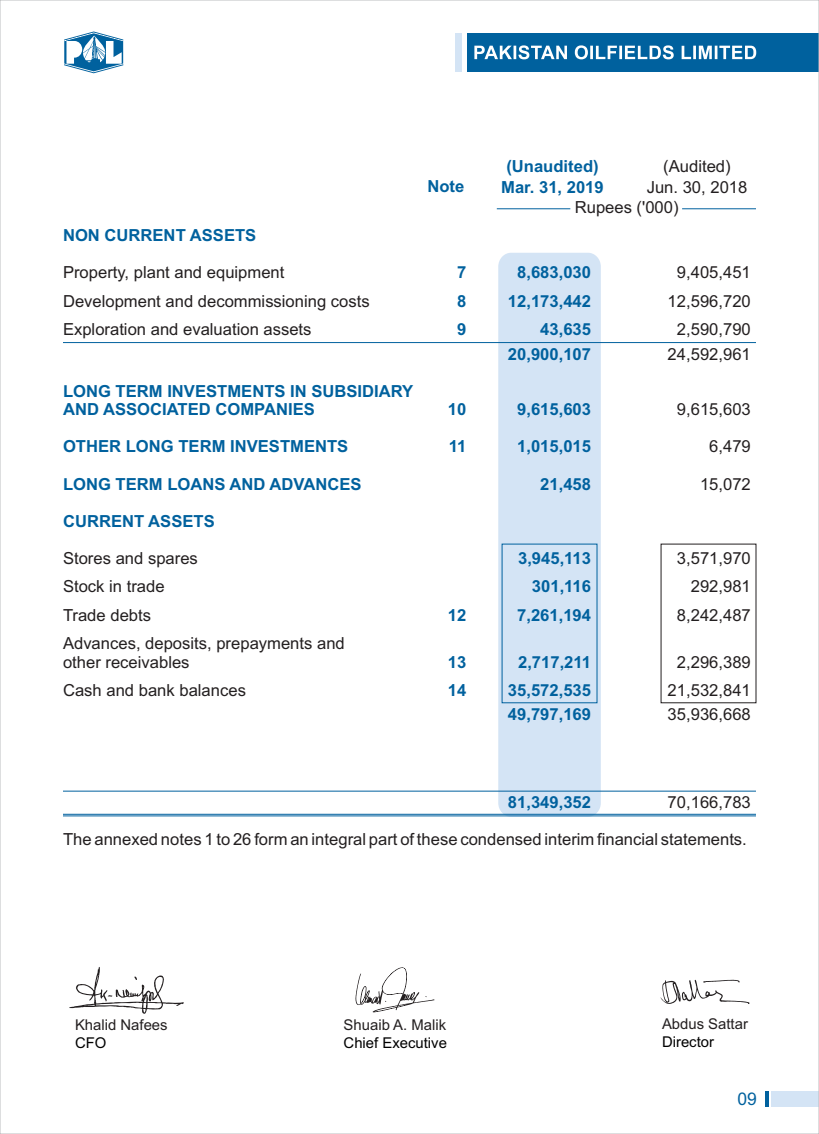
<style>
.page{position:relative;width:819px;height:1134px;background:#fff}
.page>*{position:absolute;margin:0;border:0;box-sizing:border-box;transform-origin:0 0}
.t1{font:17.5px "Arial";color:#00619e}
.t2{font:16.62px/24.5px "Arial";color:#231f20}
.t3{font:700 16.62px/24.5px "Arial";color:#00619e;text-align:right}
.t4{font:14.88px "Arial";color:#231f20}
.t5{font:14.88px "Arial";color:#000}
</style>
<div class="page">
<div style="left:498px;top:253px;width:103px;height:564px;background:#d4e4f5;border-radius:13px"></div>
<hr style="left:63px;top:342px;width:693px;height:1px;background:#00619e">
<svg style="left:661px;top:980px;width:89px;height:24px"></svg>
<svg style="left:355px;top:967px;width:80px;height:45px"></svg>
<svg style="left:69px;top:967px;width:115px;height:47px"></svg>
<hr style="left:63px;top:791px;width:693px;height:1px;background:#00619e">
<hr style="left:63px;top:814px;width:693px;height:1px;background:#00619e">
<hr style="left:63px;top:815px;width:693px;height:1px;background:#00619e">
<hr style="left:497px;top:208px;width:73px;height:1px;background:#00619e">
<hr style="left:682px;top:208px;width:74px;height:1px;background:#00619e">
<svg style="left:64px;top:32px;width:59px;height:41px"></svg>
<div style="left:772px;top:1091px;width:47px;height:16px;background:#d4e4f5"></div>
<hr style="left:766px;top:1091px;width:3px;height:16px;background:#00619e">
<div style="left:468px;top:33px;width:351px;height:39px;background:#00619e"></div>
<div style="left:456px;top:33px;width:6px;height:39px;background:#d4e4f5"></div>
<svg style="left:474px;top:45px;width:282px;height:14px"></svg>
<p class="t3" style="left:63px;top:225px;width:195px">NON CURRENT ASSETS</p>
<p class="t3" style="left:427px;top:175px;width:38px">Note</p>
<p class="t3" style="left:506px;top:155px;width:94px">(Unaudited)</p>
<p class="t2" style="left:663px;top:155px;width:69px">(Audited)</p>
<p class="t3" style="left:501px;top:177px;width:104px">Mar. 31, 2019</p>
<p class="t2" style="left:647px;top:176px;width:102px">Jun. 30, 2018</p>
<p class="t2" style="left:575px;top:197px;width:105px">Rupees ('000)</p>
<p class="t2" style="left:63px;top:262px;width:223px">Property, plant and equipment</p>
<p class="t2" style="left:677px;top:262px;width:75px">9,405,451</p>
<p class="t2" style="left:63px;top:290px;width:308px">Development and decommissioning costs</p>
<p class="t2" style="left:668px;top:290px;width:85px">12,596,720</p>
<p class="t2" style="left:63px;top:319px;width:250px">Exploration and evaluation assets</p>
<p class="t2" style="left:668px;top:319px;width:85px;text-align:center">2,590,790<br>24,592,961</p>
<p class="t3" style="left:457px;top:262px;width:11px">7</p>
<p class="t3" style="left:517px;top:262px;width:75px">8,683,030</p>
<p class="t3" style="left:457px;top:290px;width:11px">8</p>
<p class="t3" style="left:508px;top:290px;width:85px">12,173,442</p>
<p class="t3" style="left:457px;top:319px;width:11px">9</p>
<p class="t3" style="left:508px;top:319px;width:85px">43,635<br>20,900,107</p>
<p class="t3" style="left:63px;top:383px;width:352px;line-height:18.6px;text-align:left">LONG TERM INVESTMENTS IN SUBSIDIARY<br>AND ASSOCIATED COMPANIES</p>
<p class="t2" style="left:677px;top:399px;width:75px">9,615,603</p>
<p class="t2" style="left:709px;top:436px;width:43px">6,479</p>
<p class="t2" style="left:700px;top:473px;width:52px">15,072</p>
<p class="t3" style="left:448px;top:399px;width:20px">10</p>
<p class="t3" style="left:517px;top:399px;width:75px">9,615,603</p>
<p class="t3" style="left:63px;top:436px;width:287px">OTHER LONG TERM INVESTMENTS</p>
<p class="t3" style="left:449px;top:436px;width:19px">11</p>
<p class="t3" style="left:517px;top:436px;width:75px">1,015,015</p>
<p class="t3" style="left:63px;top:473px;width:300px">LONG TERM LOANS AND ADVANCES</p>
<p class="t3" style="left:540px;top:473px;width:52px">21,458</p>
<p class="t3" style="left:63px;top:510px;width:153px">CURRENT ASSETS</p>
<p class="t3" style="left:518px;top:545px;width:75px;line-height:28.3px">3,945,113<br>301,116</p>
<p class="t3" style="left:448px;top:604px;width:20px">12</p>
<p class="t3" style="left:517px;top:604px;width:75px">7,261,194</p>
<p class="t3" style="left:448px;top:651px;width:20px">13</p>
<p class="t3" style="left:518px;top:651px;width:75px">2,717,211</p>
<p class="t3" style="left:448px;top:679px;width:20px">14</p>
<p class="t3" style="left:508px;top:679px;width:85px;text-align:left">35,572,535<br>49,797,169</p>
<p class="t2" style="left:63px;top:547px;width:136px">Stores and spares</p>
<p class="t2" style="left:677px;top:547px;width:75px">3,571,970</p>
<p class="t2" style="left:63px;top:576px;width:103px">Stock in trade</p>
<p class="t2" style="left:691px;top:576px;width:62px">292,981</p>
<p class="t2" style="left:63px;top:604px;width:90px">Trade debts</p>
<p class="t2" style="left:677px;top:604px;width:75px">8,242,487</p>
<p class="t2" style="left:63px;top:635px;width:283px;line-height:18.6px">Advances, deposits, prepayments and other receivables</p>
<p class="t2" style="left:677px;top:651px;width:75px">2,296,389</p>
<p class="t2" style="left:63px;top:679px;width:184px">Cash and bank balances</p>
<p class="t2" style="left:668px;top:679px;width:85px">21,532,841<br>35,936,668</p>
<p class="t2" style="left:668px;top:792px;width:85px">70,166,783</p>
<p class="t2" style="left:63px;top:829px;width:685px">The annexed notes 1 to 26 form an integral part of these condensed interim financial statements.</p>
<p class="t3" style="left:508px;top:792px;width:85px">81,349,352</p>
<p class="t4" style="left:75px;top:1019px;width:94px">Khalid Nafees</p>
<p class="t5" style="left:75px;top:1037px;width:33px">CFO</p>
<p class="t4" style="left:344px;top:1019px;width:104px">Shuaib A. Malik</p>
<p class="t5" style="left:344px;top:1037px;width:105px">Chief Executive</p>
<p class="t4" style="left:662px;top:1019px;width:87px">Abdus Sattar</p>
<p class="t5" style="left:662px;top:1037px;width:54px">Director</p>
<p class="t1" style="left:738px;top:1092px;width:21px">09</p>
</div>
